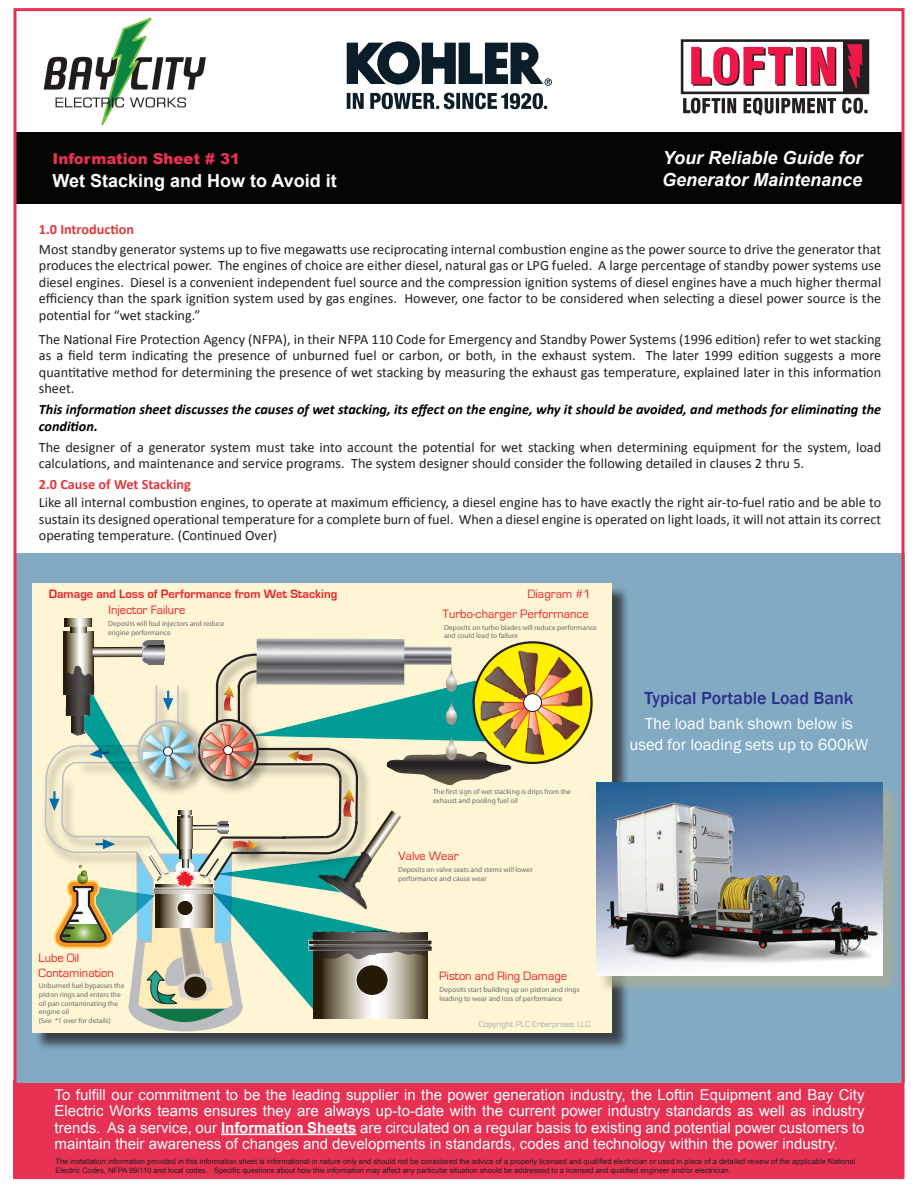
<style>
.page{position:relative;width:918px;height:1188px;background:#fff}
.page>*{position:absolute;margin:0;border:0;box-sizing:border-box;transform-origin:0 0}
.t1{font:italic 700 18px "Arial";color:#fff}
.t2{font:700 18px "Arial";color:#fff}
.t3{font:500 18px "Franklin Gothic";color:#2b3088}
.t4{font:16.5px/21px "Franklin Gothic";color:#fff;text-align:center}
.t5{font:15px/16.5px "Arial";color:#fff;text-align:justify}
.t6{font:900 15px "Arial";color:#e73152}
.t7{font:14.25px/16.5px "Calibri";color:#231f20;text-align:justify}
.t8{font:italic 700 14.25px/16.5px "Calibri";color:#000}
.t9{font:700 14.25px "Calibri";color:#e1373d}
.t10{font:12.45px/15px "Eurostile";color:#ee1d23}
.t11{font:700 12.45px "Eurostile";color:#ee1d23}
.t12{font:8.85px "Eurostile";color:#acafa6}
.t13{font:7.5px/9px "Arial";color:#231f20}
.t14{font:7.35px/8.9px "Myriad";color:#6c6d70}
.s1{font-weight:700}
</style>
<div class="page">
<div style="left:15px;top:132px;width:888px;height:72px;background:#040503"></div>
<div style="left:14px;top:1080px;width:890px;height:99px;background:#e73152"></div>
<hr style="left:221px;top:1134px;width:135px;height:1px;background:#fff">
<div style="left:15px;top:554px;width:890px;height:529px;background:#82abc3"></div>
<div style="left:35px;top:585px;width:595px;height:466px;background:#231f20;opacity:.75"></div>
<div style="left:32px;top:583px;width:580px;height:450px;background:#fef5d5"></div>
<svg style="left:473px;top:642px;width:120px;height:122px"></svg>
<svg style="left:404px;top:647px;width:47px;height:4px"></svg>
<svg style="left:257px;top:639px;width:147px;height:12px;background:#a6a7aa"></svg>
<svg style="left:63px;top:632px;width:30px;height:19px"></svg>
<svg style="left:70px;top:627px;width:16px;height:5px"></svg>
<svg style="left:64px;top:619px;width:27px;height:8px"></svg>
<svg style="left:92px;top:647px;width:51px;height:4px"></svg>
<hr style="left:143px;top:643px;width:3px;height:17px;background:#bcbdc0">
<svg style="left:154px;top:640px;width:10px;height:6px"></svg>
<svg style="left:143px;top:640px;width:14px;height:7px"></svg>
<svg style="left:153px;top:646px;width:11px;height:5px"></svg>
<svg style="left:143px;top:646px;width:14px;height:14px"></svg>
<svg style="left:44px;top:651px;width:539px;height:380px"></svg>
<div style="left:598px;top:784px;width:303px;height:210px;background:#adac94;opacity:.75"></div>
<img style="left:596px;top:782px;width:286px;height:193px">
<img style="left:43px;top:17px;width:163px;height:109px">
<div style="left:681px;top:39px;width:188px;height:55px;border:3px solid #231f20"></div>
<div style="left:843px;top:40px;width:25px;height:53px;background:#231f20"></div>
<svg style="left:847px;top:44px;width:15px;height:44px"></svg>
<svg style="left:683px;top:98px;width:185px;height:18px"></svg>
<svg style="left:811px;top:47px;width:25px;height:39px"></svg>
<div style="left:798px;top:48px;width:9px;height:38px;background:#231f20"></div>
<div style="left:796px;top:47px;width:9px;height:37px;background:#ed1748"></div>
<svg style="left:691px;top:47px;width:102px;height:39px"></svg>
<svg style="left:347px;top:41px;width:205px;height:45px"></svg>
<svg style="left:347px;top:93px;width:200px;height:16px"></svg>
<p class="t6" style="left:52px;top:151px;width:189px">Information Sheet # 31</p>
<p class="t1" style="left:663px;top:146px;width:201px">Your Reliable Guide for</p>
<p class="t2" style="left:52px;top:168px;width:286px">Wet Stacking and How to Avoid it</p>
<p class="t1" style="left:662px;top:167px;width:202px">Generator Maintenance</p>
<p class="t9" style="left:39px;top:220px;width:97px">1.0 Introduction</p>
<p class="t7" style="left:39px;top:241px;width:844px">Most standby generator systems up to five megawatts use reciprocating internal combustion engine as the power source to drive the generator that produces the electrical power. The engines of choice are either diesel, natural gas or LPG fueled. A large percentage of standby power systems use diesel engines. Diesel is a convenient independent fuel source and the compression ignition systems of diesel engines have a much higher thermal efficiency than the spark ignition system used by gas engines. However, one factor to be considered when selecting a diesel power source is the potential for “wet stacking.”</p>
<p class="t7" style="left:39px;top:331px;width:844px">The National Fire Protection Agency (NFPA), in their NFPA 110 Code for Emergency and Standby Power Systems (1996 edition) refer to wet stacking as a field term indicating the presence of unburned fuel or carbon, or both, in the exhaust system. The later 1999 edition suggests a more quantitative method for determining the presence of wet stacking by measuring the exhaust gas temperature, explained later in this information sheet.</p>
<p class="t8" style="left:39px;top:401px;width:844px">This information sheet discusses the causes of wet stacking, its effect on the engine, why it should be avoided, and methods for eliminating the condition.</p>
<p class="t7" style="left:39px;top:439px;width:844px">The designer of a generator system must take into account the potential for wet stacking when determining equipment for the system, load calculations, and maintenance and service programs. The system designer should consider the following detailed in clauses 2 thru 5.</p>
<p class="t9" style="left:39px;top:475px;width:154px">2.0 Cause of Wet Stacking</p>
<p class="t7" style="left:39px;top:494px;width:844px">Like all internal combustion engines, to operate at maximum efficiency, a diesel engine has to have exactly the right air-to-fuel ratio and be able to sustain its designed operational temperature for a complete burn of fuel. When a diesel engine is operated on light loads, it will not attain its correct operating temperature. (Continued Over)</p>
<p class="t11" style="left:49px;top:587px;width:290px">Damage and Loss of Performance from Wet Stacking</p>
<p class="t10" style="left:527px;top:586px;width:65px">Diagram #1</p>
<p class="t10" style="left:109px;top:603px;width:78px">Injector Failure</p>
<p class="t10" style="left:443px;top:607px;width:148px">Turbo-charger Performance</p>
<p class="t14" style="left:108px;top:619px;width:118px">Deposits will foul injectors and reduce engine performance</p>
<p class="t14" style="left:444px;top:623px;width:154px">Deposits on turbo blades will reduce performance and could lead to failure</p>
<p class="t14" style="left:433px;top:788px;width:139px">The first sign of wet stacking is drips from the exhaust and pooling fuel oil</p>
<p class="t10" style="left:399px;top:849px;width:62px">Valve Wear</p>
<p class="t10" style="left:39px;top:950px;width:77px">Lube Oil<br>Contamination</p>
<p class="t14" style="left:39px;top:981px;width:87px">Unburned fuel bypasses the piston rings and enters the oil pan contaminating the engine oil<br>{See *1 over for details}</p>
<p class="t14" style="left:398px;top:866px;width:136px">Deposits on valve seats and stems will lower performance and cause wear</p>
<p class="t10" style="left:439px;top:968px;width:129px">Piston and Ring Damage</p>
<p class="t12" style="left:479px;top:1020px;width:114px">Copyright PLC Enterprises LLC</p>
<p class="t14" style="left:440px;top:986px;width:142px">Deposits start building up on piston and rings leading to wear and loss of performance</p>
<p class="t3" style="left:644px;top:687px;width:211px">Typical Portable Load Bank</p>
<p class="t4" style="left:629px;top:714px;width:241px">The load bank shown below is used for loading sets up to 600kW</p>
<p class="t5" style="left:55px;top:1086px;width:812px">To fulfill our commitment to be the leading supplier in the power generation industry, the Loftin Equipment and Bay City Electric Works teams ensures they are always up-to-date with the current power industry standards as well as industry trends. As a service, our <span class="s1">Information Sheets</span> are circulated on a regular basis to existing and potential power customers to maintain their awareness of changes and developments in standards, codes and technology within the power industry.</p>
<p class="t13" style="left:56px;top:1157px;width:801px">The installation information provided in this information sheet is informational in nature only and should not be considered the advice of a properly licensed and qualified electrician or used in place of a detailed review of the applicable National<br>Electric Codes, NFPA 99/110 and local codes. Specific questions about how this information may affect any particular situation should be addressed to a licensed and qualified engineer and/or electrician.</p>
</div>
